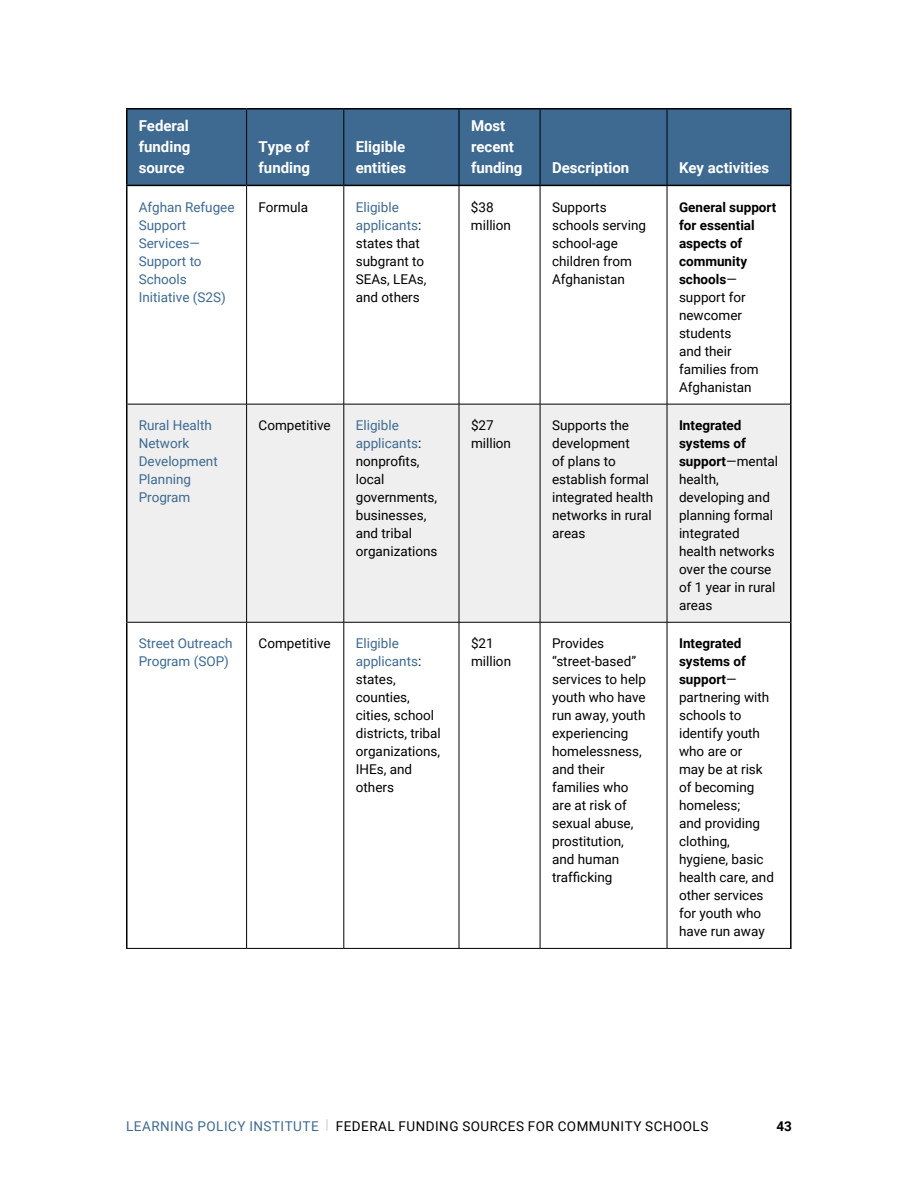
<style>
.page{position:relative;width:918px;height:1188px;background:#fff}
.page>*{position:absolute;margin:0;border:0;box-sizing:border-box;transform-origin:0 0}
.t1{font:700 15px/21px "Roboto";color:#fff}
.t2{font:13.5px/18px "Roboto";color:#000}
.t3{font:13.5px/18px "Roboto";color:#3e6a91}
.t4{font:13.5px "Roboto";letter-spacing:.035em;color:#000}
.t5{font:700 13.5px "Roboto";color:#000}
.s1{color:#3e6a91}
.s2{font-weight:700}
.s3{color:#cbcbcb}
</style>
<div class="page">
<div style="left:128px;top:110px;width:662px;height:75px;background:#3e6a91"></div>
<div style="left:128px;top:405px;width:662px;height:217px;background:#efefef"></div>
<hr style="left:246px;top:186px;width:1px;height:218px;background:#000">
<hr style="left:344px;top:186px;width:1px;height:218px;background:#000">
<hr style="left:459px;top:186px;width:1px;height:218px;background:#000">
<hr style="left:540px;top:186px;width:1px;height:218px;background:#000">
<hr style="left:667px;top:186px;width:1px;height:218px;background:#000">
<hr style="left:128px;top:404px;width:119px;height:1px;background:#000">
<hr style="left:247px;top:404px;width:97px;height:1px;background:#000">
<hr style="left:246px;top:404px;width:1px;height:218px;background:#000">
<hr style="left:344px;top:404px;width:115px;height:1px;background:#000">
<hr style="left:344px;top:404px;width:1px;height:218px;background:#000">
<hr style="left:459px;top:404px;width:81px;height:1px;background:#000">
<hr style="left:459px;top:404px;width:1px;height:218px;background:#000">
<hr style="left:540px;top:404px;width:127px;height:1px;background:#000">
<hr style="left:540px;top:404px;width:1px;height:218px;background:#000">
<hr style="left:667px;top:404px;width:123px;height:1px;background:#000">
<hr style="left:667px;top:404px;width:1px;height:218px;background:#000">
<hr style="left:128px;top:622px;width:119px;height:1px;background:#000">
<hr style="left:247px;top:622px;width:97px;height:1px;background:#000">
<hr style="left:246px;top:622px;width:1px;height:326px;background:#000">
<hr style="left:344px;top:622px;width:115px;height:1px;background:#000">
<hr style="left:344px;top:622px;width:1px;height:326px;background:#000">
<hr style="left:459px;top:622px;width:81px;height:1px;background:#000">
<hr style="left:459px;top:622px;width:1px;height:326px;background:#000">
<hr style="left:540px;top:622px;width:127px;height:1px;background:#000">
<hr style="left:540px;top:622px;width:1px;height:326px;background:#000">
<hr style="left:667px;top:622px;width:123px;height:1px;background:#000">
<hr style="left:667px;top:622px;width:1px;height:326px;background:#000">
<hr style="left:126px;top:948px;width:121px;height:1px;background:#000">
<hr style="left:247px;top:948px;width:97px;height:1px;background:#000">
<hr style="left:344px;top:948px;width:115px;height:1px;background:#000">
<hr style="left:459px;top:948px;width:81px;height:1px;background:#000">
<hr style="left:540px;top:948px;width:127px;height:1px;background:#000">
<hr style="left:667px;top:948px;width:125px;height:1px;background:#000">
<hr style="left:246px;top:110px;width:1px;height:75px;background:#000">
<hr style="left:344px;top:110px;width:1px;height:75px;background:#000">
<hr style="left:459px;top:110px;width:1px;height:75px;background:#000">
<hr style="left:540px;top:110px;width:1px;height:75px;background:#000">
<hr style="left:667px;top:110px;width:1px;height:75px;background:#000">
<hr style="left:126px;top:186px;width:2px;height:218px;background:#000">
<hr style="left:790px;top:186px;width:2px;height:218px;background:#000">
<hr style="left:126px;top:404px;width:2px;height:218px;background:#000">
<hr style="left:790px;top:404px;width:2px;height:218px;background:#000">
<hr style="left:126px;top:622px;width:2px;height:326px;background:#000">
<hr style="left:790px;top:622px;width:2px;height:326px;background:#000">
<hr style="left:126px;top:108px;width:121px;height:2px;background:#000">
<hr style="left:126px;top:110px;width:2px;height:75px;background:#000">
<hr style="left:247px;top:108px;width:97px;height:2px;background:#000">
<hr style="left:344px;top:108px;width:115px;height:2px;background:#000">
<hr style="left:459px;top:108px;width:81px;height:2px;background:#000">
<hr style="left:540px;top:108px;width:127px;height:2px;background:#000">
<hr style="left:667px;top:108px;width:125px;height:2px;background:#000">
<hr style="left:790px;top:110px;width:2px;height:75px;background:#000">
<hr style="left:126px;top:185px;width:121px;height:1px;background:#000">
<hr style="left:247px;top:185px;width:97px;height:1px;background:#000">
<hr style="left:344px;top:185px;width:115px;height:1px;background:#000">
<hr style="left:459px;top:185px;width:81px;height:1px;background:#000">
<hr style="left:540px;top:185px;width:127px;height:1px;background:#000">
<hr style="left:667px;top:185px;width:125px;height:1px;background:#000">
<p class="t1" style="left:139px;top:115px;width:53px;text-align:justify">Federal funding source</p>
<p class="t1" style="left:259px;top:136px;width:53px">Type of funding</p>
<p class="t1" style="left:356px;top:136px;width:52px">Eligible entities</p>
<p class="t1" style="left:471px;top:115px;width:53px">Most recent funding</p>
<p class="t1" style="left:552px;top:157px;width:79px">Description</p>
<p class="t1" style="left:679px;top:157px;width:92px">Key activities</p>
<p class="t3" style="left:139px;top:198px;width:97px">Afghan Refugee<br>Support<br>Services—<br>Support to<br>Schools<br>Initiative (S2S)</p>
<p class="t2" style="left:259px;top:198px;width:51px">Formula</p>
<p class="t2" style="left:356px;top:198px;width:72px"><span class="s1">Eligible applicants</span>: states that subgrant to<br>SEAs, LEAs, and others</p>
<p class="t2" style="left:471px;top:198px;width:42px">$38 million</p>
<p class="t2" style="left:552px;top:198px;width:96px">Supports schools serving school-age children from<br>Afghanistan</p>
<p class="t2" style="left:679px;top:198px;width:99px"><span class="s2">General support for essential aspects of community schools</span>— support for newcomer students<br>and their families from<br>Afghanistan</p>
<p class="t3" style="left:139px;top:416px;width:81px">Rural Health<br>Network<br>Development<br>Planning<br>Program</p>
<p class="t2" style="left:259px;top:416px;width:74px">Competitive</p>
<p class="t2" style="left:356px;top:416px;width:83px"><span class="s1">Eligible applicants</span>: nonprofits, local governments, businesses, and tribal organizations</p>
<p class="t2" style="left:471px;top:416px;width:42px">$27 million</p>
<p class="t2" style="left:552px;top:416px;width:103px">Supports the development<br>of plans to establish formal integrated health networks in rural areas</p>
<p class="t2" style="left:679px;top:416px;width:101px"><span class="s2">Integrated systems of support</span>—mental health, developing and planning formal integrated health networks over the course of 1 year in rural areas</p>
<p class="t3" style="left:139px;top:634px;width:95px">Street Outreach<br>Program (SOP)</p>
<p class="t2" style="left:259px;top:634px;width:74px">Competitive</p>
<p class="t2" style="left:356px;top:634px;width:87px"><span class="s1">Eligible applicants</span>: states, counties, cities, school districts, tribal organizations,<br>IHEs, and others</p>
<p class="t2" style="left:471px;top:634px;width:42px">$21 million</p>
<p class="t2" style="left:552px;top:634px;width:95px">Provides “street-based” services to help youth who have run away, youth experiencing homelessness, and their families who are at risk of sexual abuse, prostitution, and human trafficking</p>
<p class="t2" style="left:679px;top:634px;width:96px"><span class="s2">Integrated systems of support</span>— partnering with schools to identify youth who are or<br>may be at risk of becoming homeless;<br>and providing clothing, hygiene, basic health care, and other services for youth who have run away</p>
<p class="t4" style="left:126px;top:1116px;width:584px"><span class="s1">LEARNING POLICY INSTITUTE</span> <span class="s3">|</span> FEDERAL FUNDING SOURCES FOR COMMUNITY SCHOOLS</p>
<p class="t5" style="left:777px;top:1116px;width:17px">43</p>
</div>
